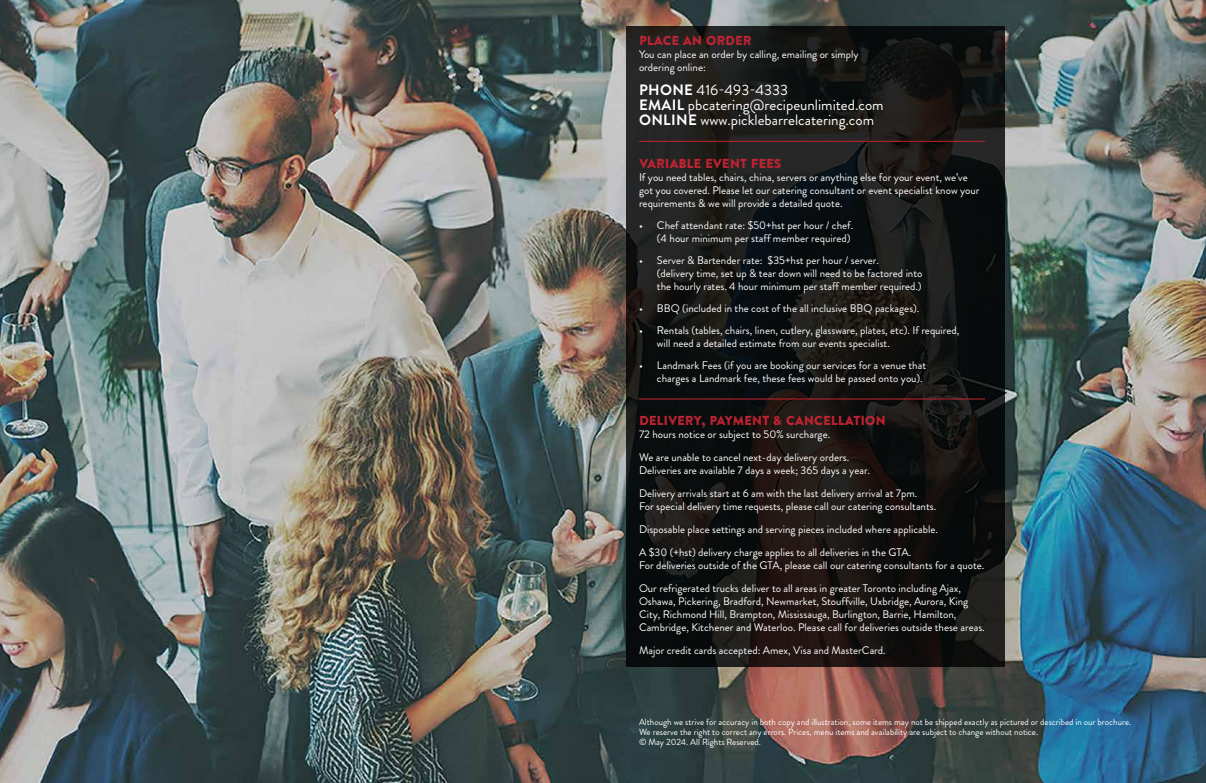
<style>
.page{position:relative;width:1206px;height:783px;background:#fff}
.page>*{position:absolute;margin:0;border:0;box-sizing:border-box;transform-origin:0 0}
.t1{font:15px/15px "Brandon Grotesque";color:#fff}
.t2{font:13px "Brandon Printed Two";letter-spacing:-.02em;color:#c52433}
.t3{font:11px/13px "Brandon Grotesque";color:#fff}
.t4{font:9px/10px "Brandon Grotesque";color:#fff}
.s1{font-weight:700}
</style>
<div class="page">
<img style="left:0;top:0;width:1206px;height:783px">
<svg style="left:627px;top:27px;width:378px;height:640px;background:#151514"></svg>
<hr style="left:639px;top:141px;width:346px;height:1px;background:#c52433">
<hr style="left:639px;top:398px;width:346px;height:2px;background:#c52433">
<p class="t2" style="left:639px;top:32px;width:114px">PLACE AN ORDER</p>
<p class="t3" style="left:639px;top:48px;width:221px">You can place an order by calling, emailing or simply ordering online:</p>
<h1 class="t1" style="left:639px;top:83px;width:246px"><span class="s1">PHONE</span> 416-493-4333<br><span class="s1">EMAIL</span> pbcatering@recipeunlimited.com<br><span class="s1">ONLINE</span> www.picklebarrelcatering.com</h1>
<p class="t2" style="left:639px;top:155px;width:144px">VARIABLE EVENT FEES</p>
<p class="t3" style="left:639px;top:171px;width:342px">If you need tables, chairs, china, servers or anything else for your event, we’ve got you covered. Please let our catering consultant or event specialist know your requirements &amp; we will provide a detailed quote.</p>
<p class="t3" style="left:639px;top:219px;width:216px;text-align:right">• Chef attendant rate: $50+hst per hour / chef. (4 hour minimum per staff member required)</p>
<p class="t3" style="left:657px;top:254px;width:267px;text-indent:-18px">• Server &amp; Bartender rate: $35+hst per hour / server.<br>(delivery time, set up &amp; tear down will need to be factored into the hourly rates. 4 hour minimum per staff member required.)</p>
<p class="t3" style="left:639px;top:302px;width:282px">• BBQ (included in the cost of the all inclusive BBQ packages).</p>
<p class="t3" style="left:657px;top:324px;width:304px;text-indent:-18px">• Rentals (tables, chairs, linen, cutlery, glassware, plates, etc). If required, will need a detailed estimate from our events specialist.</p>
<p class="t3" style="left:657px;top:359px;width:271px;text-indent:-18px">• Landmark Fees (if you are booking our services for a venue that charges a Landmark fee, these fees would be passed onto you).</p>
<p class="t2" style="left:639px;top:412px;width:248px">DELIVERY, PAYMENT &amp; CANCELLATION</p>
<p class="t3" style="left:639px;top:423px;width:212px;line-height:23px">72 hours notice or subject to 50% surcharge.<br>We are unable to cancel next-day delivery orders.</p>
<p class="t3" style="left:639px;top:459px;width:280px;line-height:23px">Deliveries are available 7 days a week; 365 days a year.<br>Delivery arrivals start at 6 am with the last delivery arrival at 7pm.</p>
<p class="t3" style="left:639px;top:495px;width:301px;line-height:23px">For special delivery time requests, please call our catering consultants.<br>Disposable place settings and serving pieces included where applicable.<br>A $30 (+hst) delivery charge applies to all deliveries in the GTA.</p>
<p class="t3" style="left:639px;top:554px;width:347px;line-height:23px">For deliveries outside of the GTA, please call our catering consultants for a quote.<br>Our refrigerated trucks deliver to all areas in greater Toronto including Ajax,</p>
<p class="t3" style="left:639px;top:595px;width:347px">Oshawa, Pickering, Bradford, Newmarket, Stouffville, Uxbridge, Aurora, King<br>City, Richmond Hill, Brampton, Mississauga, Burlington, Barrie, Hamilton,<br>Cambridge, Kitchener and Waterloo. Please call for deliveries outside these areas.</p>
<p class="t3" style="left:639px;top:644px;width:248px">Major credit cards accepted: Amex, Visa and MasterCard.</p>
<p class="t4" style="left:639px;top:717px;width:494px">Although we strive for accuracy in both copy and illustration, some items may not be shipped exactly as pictured or described in our brochure.<br>We reserve the right to correct any errors. Prices, menu items and availability are subject to change without notice.<br>© May 2024. All Rights Reserved.</p>
</div>
